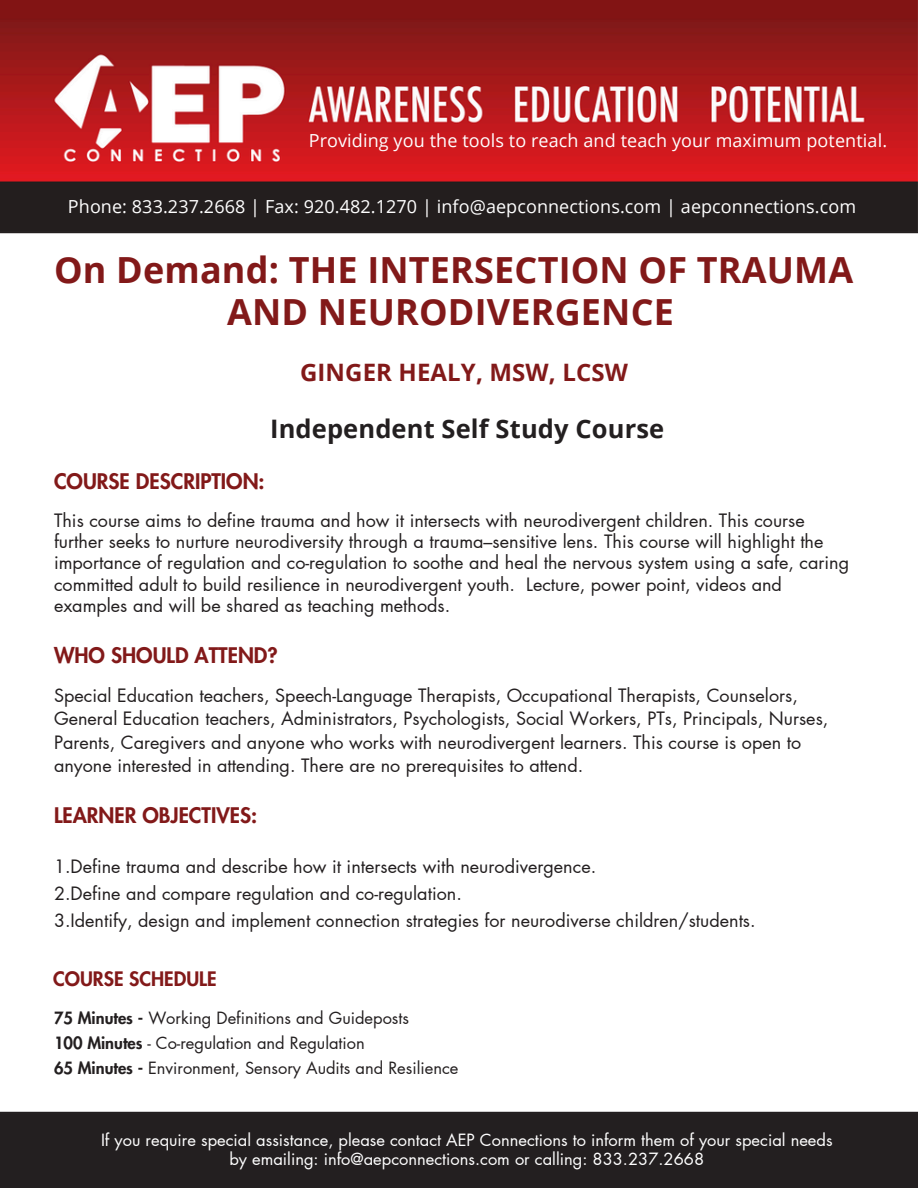
<style>
.page{position:relative;width:918px;height:1188px;background:#fff}
.page>*{position:absolute;margin:0;border:0;box-sizing:border-box;transform-origin:0 0}
.t1{font:700 36px "Open Sans";letter-spacing:.005em;color:#821919}
.t2{font:700 25.5px "Open Sans";letter-spacing:.005em;color:#231f20}
.t3{font:700 24px "Open Sans";letter-spacing:.005em;color:#821919}
.t4{font:800 21px "Futura LT Pro";color:#821919}
.t5{font:800 19.5px "Futura LT Pro";color:#821919}
.t6{font:18px/21.3px "Futura LT Pro";color:#231f20}
.t7{font:18px "Open Sans";letter-spacing:.005em;color:#fff}
.t8{font:16.5px/19.2px "Futura LT Pro";color:#fff;text-align:center}
.t9{font:16.5px/24.8px "Futura LT Pro";color:#231f20}
.s1{font-weight:800}
</style>
<div class="page">
<div style="left:0;top:1112px;width:918px;height:76px;background:#231f20"></div>
<img style="left:0;top:0;width:918px;height:234px">
<h5 class="t7" style="left:309px;top:128px;width:580px">Providing you the tools to reach and teach your maximum potential.</h5>
<p class="t7" style="left:68px;top:194px;width:790px">Phone: 833.237.2668 | Fax: 920.482.1270 | info@aepconnections.com | aepconnections.com</p>
<h5 class="t1" style="left:54px;top:244px;width:801px">On Demand: THE INTERSECTION OF TRAUMA</h5>
<h2 class="t1" style="left:227px;top:287px;width:448px">AND NEURODIVERGENCE</h2>
<h1 class="t3" style="left:300px;top:355px;width:329px">GINGER HEALY, MSW, LCSW</h1>
<h1 class="t2" style="left:270px;top:411px;width:396px">Independent Self Study Course</h1>
<h5 class="t4" style="left:54px;top:472px;width:212px">COURSE DESCRIPTION:</h5>
<h4 class="t6" style="left:54px;top:510px;width:797px">This course aims to define trauma and how it intersects with neurodivergent children. This course further seeks to nurture neurodiversity through a trauma–sensitive lens. This course will highlight the importance of regulation and co-regulation to soothe and heal the nervous system using a safe, caring committed adult to build resilience in neurodivergent youth. Lecture, power point, videos and examples and will be shared as teaching methods.</h4>
<h4 class="t4" style="left:54px;top:646px;width:225px">WHO SHOULD ATTEND?</h4>
<h5 class="t6" style="left:54px;top:684px;width:776px;line-height:23.7px">Special Education teachers, Speech-Language Therapists, Occupational Therapists, Counselors, General Education teachers, Administrators, Psychologists, Social Workers, PTs, Principals, Nurses, Parents, Caregivers and anyone who works with neurodivergent learners. This course is open to anyone interested in attending. There are no prerequisites to attend.</h5>
<h5 class="t4" style="left:54px;top:806px;width:205px">LEARNER OBJECTIVES:</h5>
<p class="t6" style="left:54px;top:854px;width:703px;line-height:27px">1.Define trauma and describe how it intersects with neurodivergence.<br>2.Define and compare regulation and co-regulation.<br>3.Identify, design and implement connection strategies for neurodiverse children/students.</p>
<h4 class="t5" style="left:53px;top:970px;width:165px">COURSE SCHEDULE</h4>
<h5 class="t9" style="left:54px;top:1007px;width:406px"><span class="s1">75 Minutes -</span> Working Definitions and Guideposts<br><span class="s1">100 Minutes</span> - Co-regulation and Regulation<br><span class="s1">65 Minutes -</span> Environment, Sensory Audits and Resilience</h5>
<h3 class="t8" style="left:101px;top:1131px;width:733px">If you require special assistance, please contact AEP Connections to inform them of your special needs by emailing: info@aepconnections.com or calling: 833.237.2668</h3>
</div>
